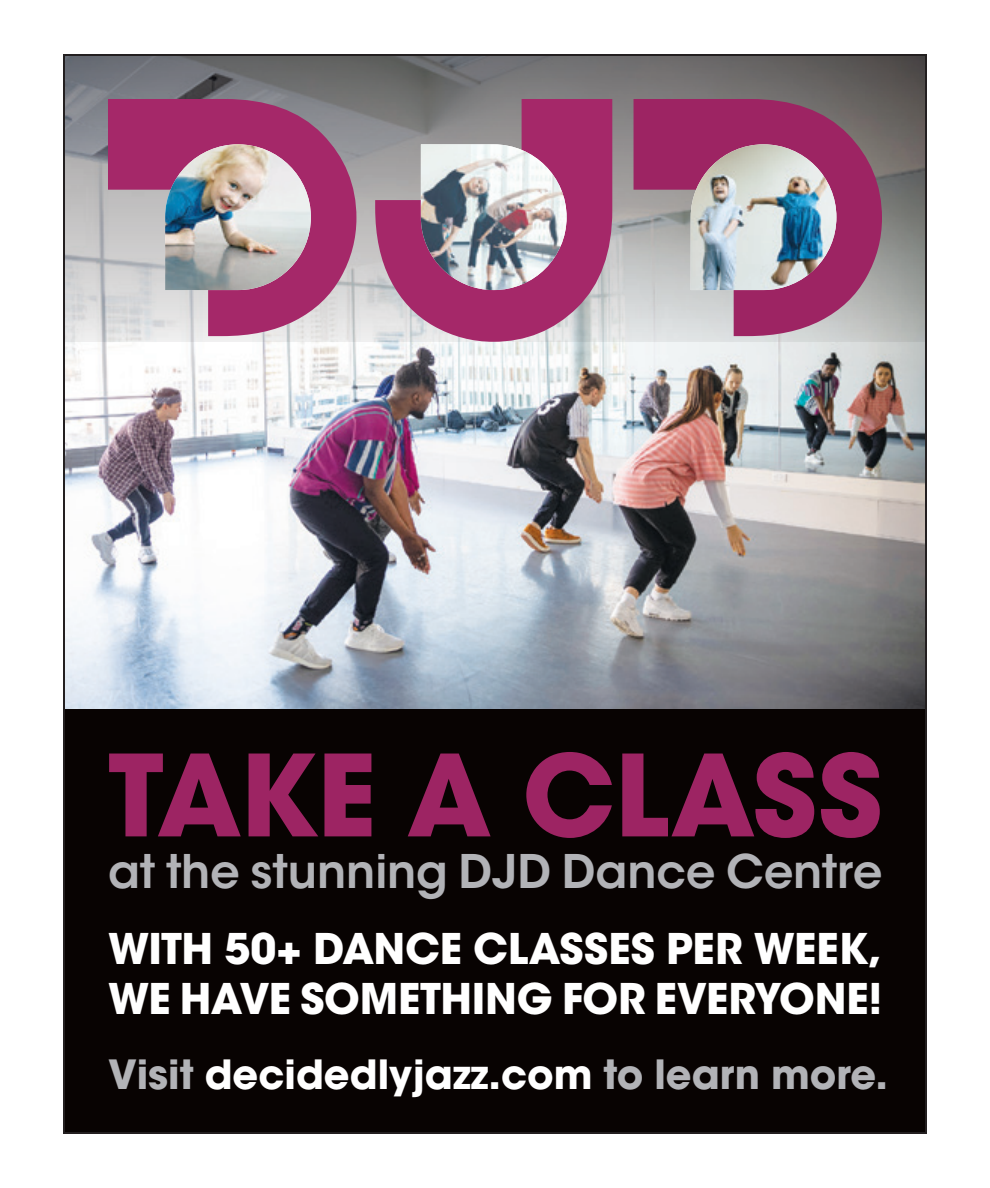
<style>
.page{position:relative;width:990px;height:1188px;background:#fff}
.page>*{position:absolute;margin:0;border:0;box-sizing:border-box;transform-origin:0 0}
.t1{font:700 112px "ITC Avant Garde Std";letter-spacing:-.01em;color:#9d2463}
.t2{font:600 46px "ITC Avant Garde Std";color:#b2b3b7}
.t3{font:700 42px/50px "ITC Avant Garde Std";letter-spacing:-.01em;color:#fff}
.t4{font:700 40px "ITC Avant Garde Std";color:#b2b3b7}
.s1{color:#fff}
</style>
<div class="page">
<div style="left:63px;top:709px;width:864px;height:425px;background:#080302"></div>
<img style="left:66px;top:342px;width:858px;height:367px">
<svg style="left:66px;top:57px;width:858px;height:285px;background:#8a8a8b"></svg>
<svg style="left:108px;top:99px;width:248px;height:237px;background:#b36c92"></svg>
<img style="left:165px;top:144px;width:146px;height:146px">
<svg style="left:375px;top:99px;width:237px;height:243px;background:#a75f85"></svg>
<img style="left:421px;top:144px;width:146px;height:146px">
<svg style="left:634px;top:99px;width:248px;height:237px;background:#a66285"></svg>
<img style="left:691px;top:144px;width:145px;height:146px">
<p class="t1" style="left:108px;top:722px;width:776px">TAKE A CLASS</p>
<p class="t2" style="left:108px;top:842px;width:776px">at the stunning DJD Dance Centre</p>
<p class="t3" style="left:108px;top:924px;width:776px">WITH 50+ DANCE CLASSES PER WEEK,<br>WE HAVE SOMETHING FOR EVERYONE!</p>
<p class="t4" style="left:108px;top:1048px;width:782px">Visit <span class="s1">decidedlyjazz.com</span> to learn more.</p>
</div>
